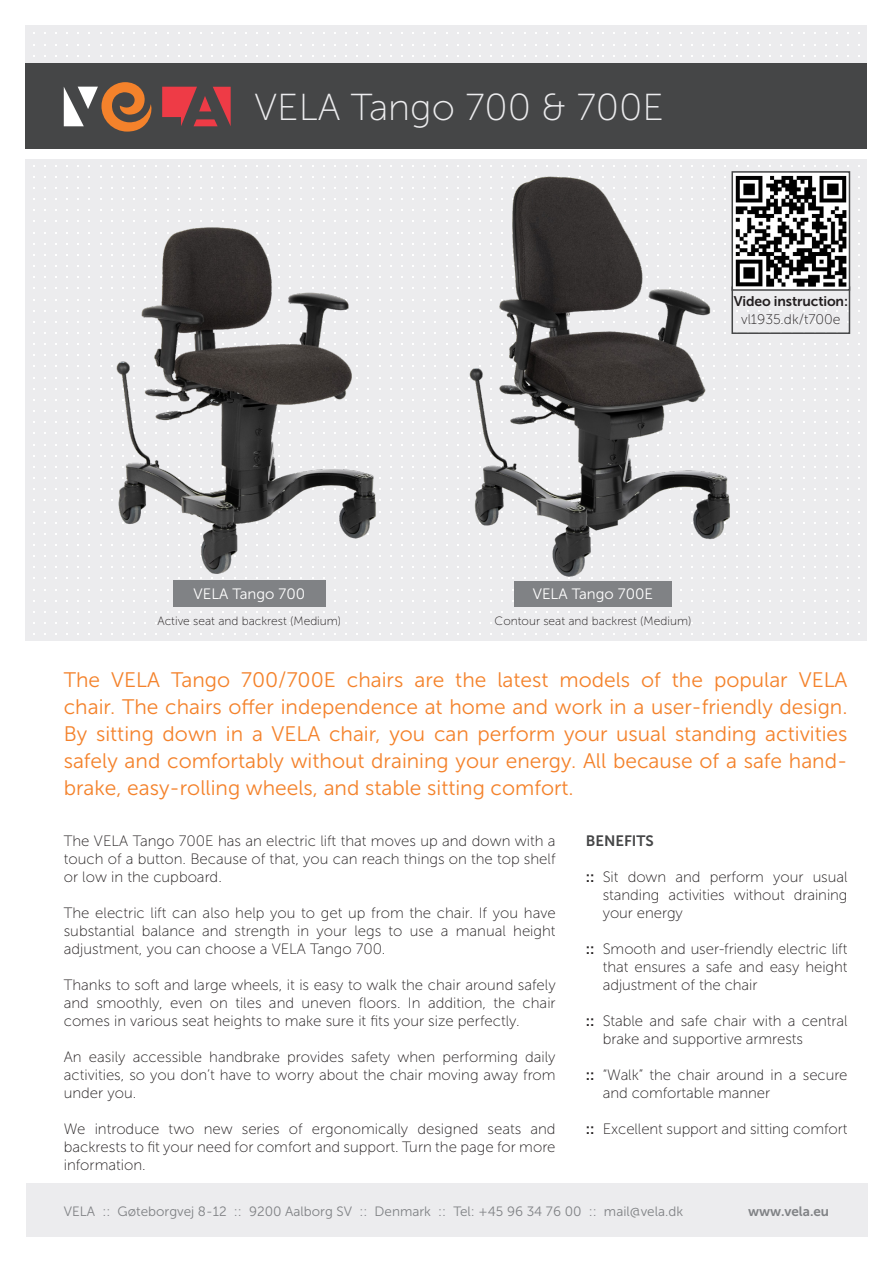
<style>
.page{position:relative;width:893px;height:1263px;background:#fff}
.page>*{position:absolute;margin:0;border:0;box-sizing:border-box;transform-origin:0 0}
.Titeloverskrift{font:37.5px "Museo Sans 100";color:#ececee}
.Overskrift_orange{font:21px/27px "Museo Sans 300";color:#f4822b;text-align:justify}
.Brødtekst_med_afsnit{font:15px/18px "Museo Sans 100";color:#231f20;text-align:justify}
.Bullit_tekst_m_afsni{font:15px/18px "Museo Sans 100";letter-spacing:-.005em;color:#231f20;text-align:justify}
.Variantnavn_v_foto{font:15px "Museo Sans 300";color:#fff}
.Underoverskrifter{font:15px "Museo Sans 700";color:#454647}
.Bullit_tekst{font:13.95px "Museo Sans 700";letter-spacing:-.01em;color:#231f20}
.Bullit_tekst-2{font:13.95px "Museo Sans 100";color:#231f20}
.t1{font:13.5px "Museo Sans 300";color:#808285}
.t2{font:13.5px "Museo Sans 700";color:#808285}
.Billedforklaringer_v{font:12px "Museo Sans 100";color:#231f20}
.s1{font-family:"Museo Sans 700"}
</style>
<div class="page">
<div style="left:26px;top:1183px;width:841px;height:53px;background:#ececee"></div>
<div style="left:26px;top:159px;width:841px;height:482px;background:#ececee"></div>
<div style="left:26px;top:26px;width:841px;height:38px;background:#ececee"></div>
<div style="left:26px;top:64px;width:841px;height:85px;background:#454647"></div>
<svg style="left:84px;top:87px;width:14px;height:22px"></svg>
<svg style="left:199px;top:96px;width:12px;height:15px"></svg>
<svg style="left:213px;top:87px;width:18px;height:27px"></svg>
<svg style="left:64px;top:87px;width:20px;height:39px"></svg>
<svg style="left:162px;top:87px;width:35px;height:27px"></svg>
<svg style="left:101px;top:82px;width:51px;height:32px"></svg>
<div style="left:514px;top:581px;width:158px;height:25px;background:#808285"></div>
<img style="left:457px;top:165px;width:273px;height:426px">
<img style="left:100px;top:114px;width:292px;height:493px">
<div style="left:731px;top:286px;width:119px;height:48px;border:2px solid #454647"></div>
<img style="left:734px;top:174px;width:113px;height:114px">
<div style="left:731px;top:171px;width:119px;height:120px;border:2px solid #454647"></div>
<p class="Titeloverskrift" style="left:255px;top:87px;width:411px">VELA Tango 700 &amp; 700E</p>
<p class="Bullit_tekst" style="left:734px;top:293px;width:116px">Video instruction:</p>
<p class="Bullit_tekst-2" style="left:741px;top:312px;width:101px">vl1935.dk/t700e</p>
<p class="Variantnavn_v_foto" style="left:193px;top:585px;width:113px">VELA Tango 700</p>
<p class="Variantnavn_v_foto" style="left:533px;top:586px;width:122px">VELA Tango 700E</p>
<p class="Billedforklaringer_v" style="left:157px;top:615px;width:185px">Active seat and backrest (Medium)</p>
<p class="Billedforklaringer_v" style="left:494px;top:615px;width:198px">Contour seat and backrest (Medium)</p>
<p class="Overskrift_orange" style="left:64px;top:667px;width:785px">The VELA Tango 700/700E chairs are the latest models of the popular VELA chair. The chairs offer independence at home and work in a user-friendly design.<br>By sitting down in a VELA chair, you can perform your usual standing activities safely and comfortably without draining your energy. All because of a safe hand&shy;brake, easy-rolling wheels, and stable sitting comfort.</p>
<p class="Underoverskrifter" style="left:586px;top:832px;width:70px">BENEFITS</p>
<p class="Bullit_tekst_m_afsni" style="left:603px;top:868px;width:246px;text-indent:-17px"><span class="s1">::</span> Sit down and perform your usual standing activities without draining your energy</p>
<p class="Bullit_tekst_m_afsni" style="left:603px;top:940px;width:246px;text-indent:-17px"><span class="s1">::</span> Smooth and user-friendly electric lift that ensures a safe and easy height adjustment of the chair</p>
<p class="Bullit_tekst_m_afsni" style="left:603px;top:1012px;width:246px;text-indent:-17px"><span class="s1">::</span> Stable and safe chair with a central brake and supportive armrests</p>
<p class="Bullit_tekst_m_afsni" style="left:603px;top:1066px;width:246px;text-indent:-17px"><span class="s1">::</span> “Walk” the chair around in a secure and comfortable manner</p>
<p class="Bullit_tekst_m_afsni" style="left:586px;top:1120px;width:263px"><span class="s1">::</span> Excellent support and sitting comfort</p>
<p class="Brødtekst_med_afsnit" style="left:64px;top:832px;width:493px">The VELA Tango 700E has an electric lift that moves up and down with a touch of a button. Because of that, you can reach things on the top shelf or low in the cupboard.</p>
<p class="Brødtekst_med_afsnit" style="left:64px;top:904px;width:493px">The electric lift can also help you to get up from the chair. If you have substantial balance and strength in your legs to use a manual height adjustment, you can choose a VELA Tango 700.</p>
<p class="Brødtekst_med_afsnit" style="left:64px;top:976px;width:493px">Thanks to soft and large wheels, it is easy to walk the chair around safely and smoothly, even on tiles and uneven floors. In addition, the chair comes in various seat heights to make sure it fits your size perfectly.</p>
<p class="Brødtekst_med_afsnit" style="left:64px;top:1048px;width:493px">An easily accessible handbrake provides safety when performing daily activities, so you don’t have to worry about the chair moving away from under you.</p>
<p class="Brødtekst_med_afsnit" style="left:64px;top:1120px;width:493px">We introduce two new series of ergonomically designed seats and backrests to fit your need for comfort and support. Turn the page for more information.</p>
<p class="t1" style="left:64px;top:1204px;width:621px">VELA :: Gøteborgvej 8-12 :: 9200 Aalborg SV :: Denmark :: Tel: +45 96 34 76 00 :: mail@vela.dk</p>
<p class="t2" style="left:748px;top:1203px;width:83px">www.vela.eu</p>
</div>
